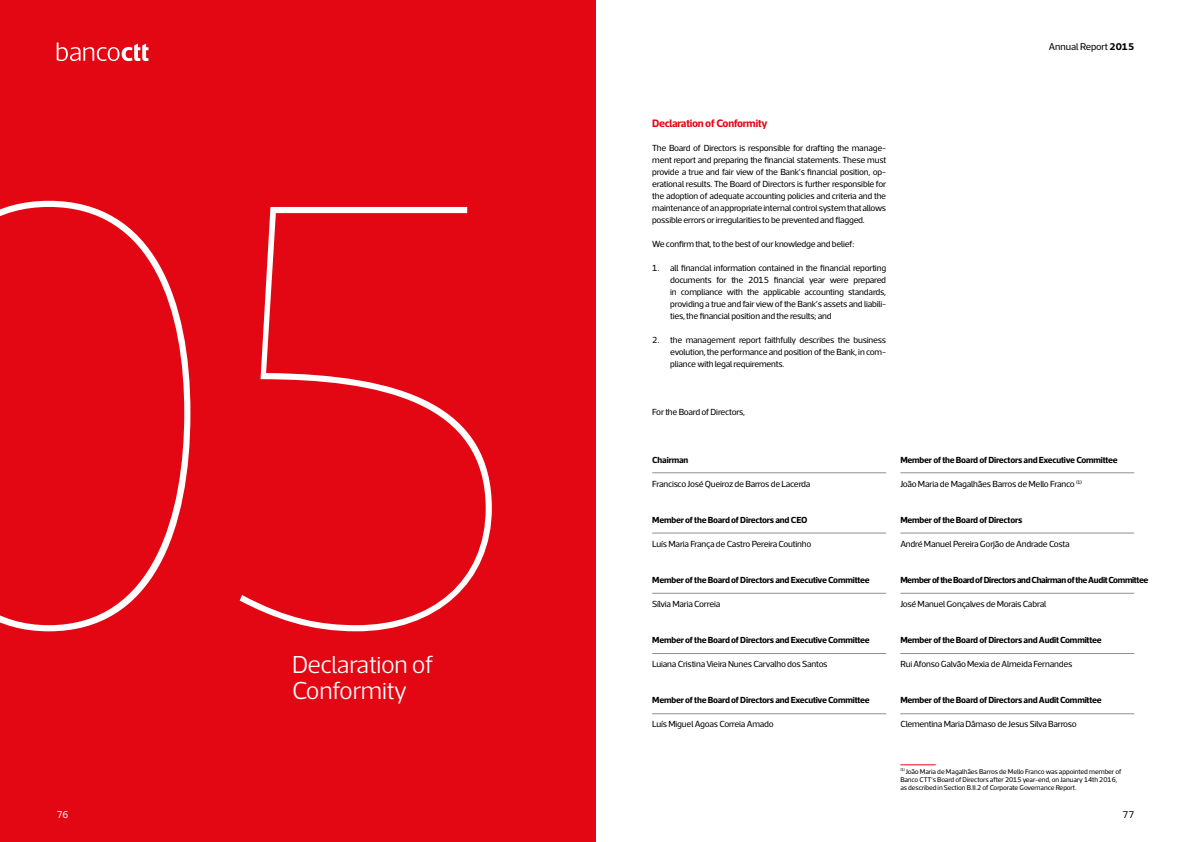
<style>
.page{position:relative;width:1191px;height:842px;background:#fff}
.page>*{position:absolute;margin:0;border:0;box-sizing:border-box;transform-origin:0 0}
.t1{font:100 615px "Acto";color:#fff}
.t2{font:300 25px/26px "Acto CTT";letter-spacing:-.01em;color:#fff}
.t3{font:700 11px "Acto CTT";letter-spacing:-.02em;color:#e30613}
.t4{font:10px "Acto CTT";letter-spacing:-.01em;color:#000}
.t5{font:10px "Acto CTT";color:#fff}
.t6{font:9px/12px "Acto CTT";letter-spacing:-.02em;color:#000;text-align:justify}
.t7{font:700 9px "Acto CTT";letter-spacing:-.02em;color:#000}
.t8{font:700 9px "Acto CTT";letter-spacing:-.04em;color:#000}
.t9{font:7px/8.4px "Acto CTT";letter-spacing:-.01em;color:#000}
.s1{font-weight:700}
</style>
<div class="page">
<div style="left:0;top:0;width:595px;height:842px;background:#e30613"></div>
<hr style="left:652px;top:533px;width:234px;height:1px;background:#8e9090">
<hr style="left:652px;top:472px;width:234px;height:1px;background:#8e9090">
<hr style="left:652px;top:593px;width:234px;height:1px;background:#8e9090">
<hr style="left:652px;top:653px;width:234px;height:1px;background:#8e9090">
<hr style="left:652px;top:713px;width:234px;height:1px;background:#8e9090">
<hr style="left:900px;top:533px;width:234px;height:1px;background:#8e9090">
<hr style="left:900px;top:472px;width:234px;height:1px;background:#8e9090">
<hr style="left:900px;top:593px;width:234px;height:1px;background:#8e9090">
<hr style="left:900px;top:653px;width:234px;height:1px;background:#8e9090">
<hr style="left:900px;top:713px;width:234px;height:1px;background:#8e9090">
<hr style="left:900px;top:764px;width:35px;height:1px;background:#e30613">
<svg style="left:57px;top:43px;width:91px;height:18px"></svg>
<h1 class="t1" style="left:-142px;top:80px;width:678px">05</h1>
<h2 class="t2" style="left:292px;top:652px;width:143px">Declaration of<br>Conformity</h2>
<p class="t4" style="left:1048px;top:41px;width:87px">Annual Report <span class="s1">2015</span></p>
<p class="t3" style="left:652px;top:116px;width:117px">Declaration of Conformity</p>
<p class="t6" style="left:652px;top:141px;width:235px">The Board of Directors is responsible for drafting the manage&shy;ment report and preparing the financial statements. These must provide a true and fair view of the Bank’s financial position, op&shy;erational results. The Board of Directors is further responsible for the adoption of adequate accounting policies and criteria and the maintenance of an appropriate internal control system that allows possible errors or irregularities to be prevented and flagged.</p>
<p class="t6" style="left:652px;top:237px;width:204px">We confirm that, to the best of our knowledge and belief:</p>
<p class="t6" style="left:670px;top:261px;width:217px;text-indent:-18px">1. all financial information contained in the financial reporting documents for the 2015 financial year were prepared in compliance with the applicable accounting standards, providing a true and fair view of the Bank’s assets and liabili&shy;ties, the financial position and the results; and</p>
<p class="t6" style="left:670px;top:333px;width:217px;text-indent:-18px">2. the management report faithfully describes the business evolution, the performance and position of the Bank, in com&shy;pliance with legal requirements.</p>
<p class="t6" style="left:652px;top:405px;width:94px">For the Board of Directors,</p>
<p class="t7" style="left:652px;top:454px;width:38px">Chairman</p>
<p class="t6" style="left:652px;top:477px;width:160px">Francisco José Queiroz de Barros de Lacerda</p>
<p class="t7" style="left:652px;top:514px;width:157px">Member of the Board of Directors and CEO</p>
<p class="t6" style="left:652px;top:537px;width:161px">Luís Maria França de Castro Pereira Coutinho</p>
<p class="t7" style="left:652px;top:574px;width:219px">Member of the Board of Directors and Executive Committee</p>
<p class="t6" style="left:652px;top:597px;width:70px">Sílvia Maria Correia</p>
<p class="t7" style="left:652px;top:634px;width:219px">Member of the Board of Directors and Executive Committee</p>
<p class="t6" style="left:652px;top:657px;width:177px">Luiana Cristina Vieira Nunes Carvalho dos Santos</p>
<p class="t7" style="left:652px;top:694px;width:219px">Member of the Board of Directors and Executive Committee</p>
<p class="t6" style="left:652px;top:717px;width:123px">Luís Miguel Agoas Correia Amado</p>
<p class="t7" style="left:900px;top:454px;width:219px">Member of the Board of Directors and Executive Committee</p>
<p class="t6" style="left:900px;top:477px;width:183px">João Maria de Magalhães Barros de Mello Franco <sup>(1)</sup></p>
<p class="t7" style="left:900px;top:514px;width:123px">Member of the Board of Directors</p>
<p class="t6" style="left:900px;top:537px;width:171px">André Manuel Pereira Gorjão de Andrade Costa</p>
<p class="t8" style="left:900px;top:574px;width:250px">Member of the Board of Directors and Chairman of the Audit Committee</p>
<p class="t6" style="left:900px;top:597px;width:147px">José Manuel Gonçalves de Morais Cabral</p>
<p class="t7" style="left:900px;top:634px;width:203px">Member of the Board of Directors and Audit Committee</p>
<p class="t6" style="left:900px;top:657px;width:174px">Rui Afonso Galvão Mexia de Almeida Fernandes</p>
<p class="t7" style="left:900px;top:694px;width:203px">Member of the Board of Directors and Audit Committee</p>
<p class="t6" style="left:900px;top:717px;width:178px">Clementina Maria Dâmaso de Jesus Silva Barroso</p>
<p class="t9" style="left:900px;top:767px;width:223px"><sup>(1)</sup> João Maria de Magalhães Barros de Mello Franco was appointed member of<br>Banco CTT’s Board of Directors after 2015 year-end, on January 14th 2016, as described in Section B.II.2 of Corporate Governance Report.</p>
<p class="t5" style="left:57px;top:809px;width:13px">76</p>
<p class="t4" style="left:1122px;top:809px;width:13px">77</p>
</div>
